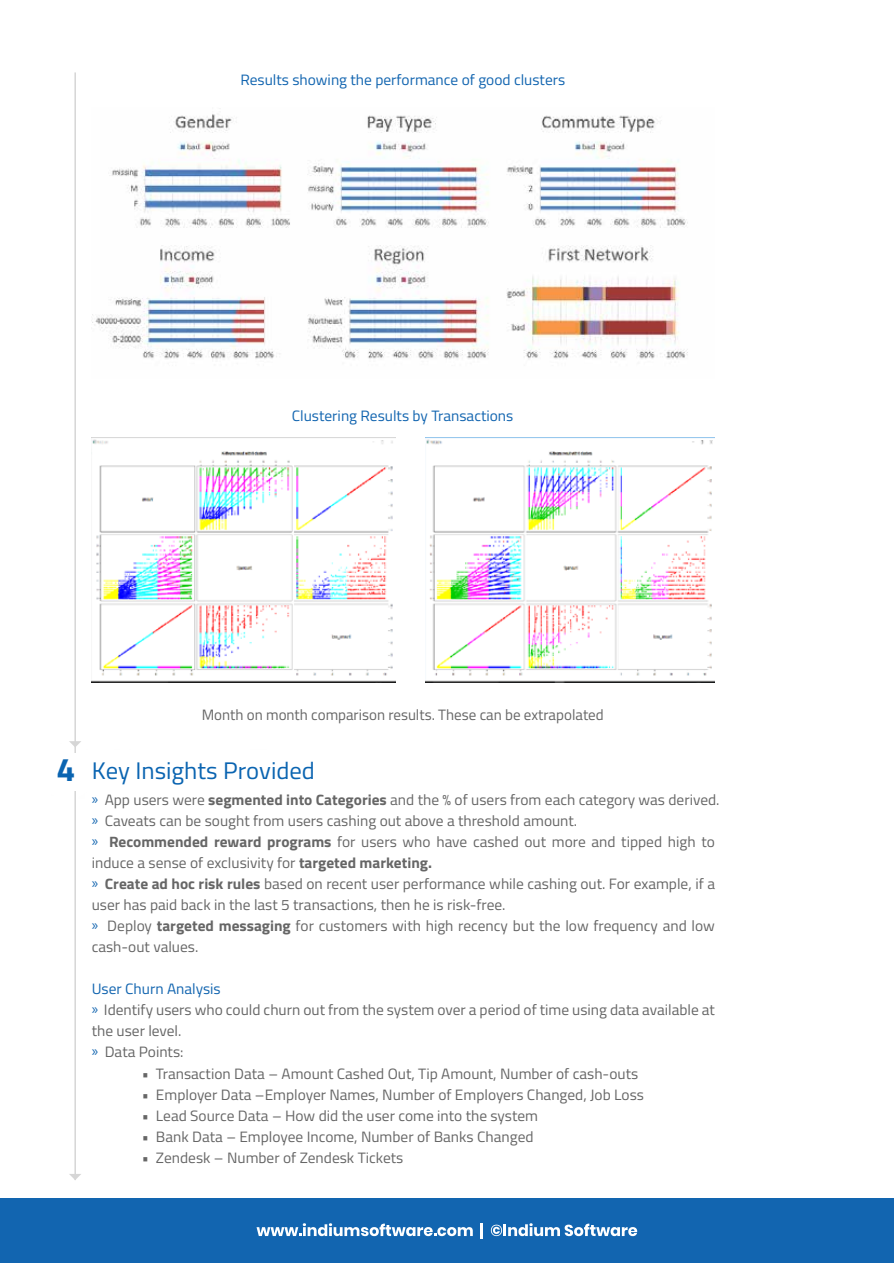
<style>
.page{position:relative;width:894px;height:1263px;background:#fff}
.page>*{position:absolute;margin:0;border:0;box-sizing:border-box;transform-origin:0 0}
.t1{font:24px "Titillium Web";color:#0a64b1}
.t2{font:15px/21px "Titillium Web";color:#666}
.t3{font:15px "Titillium Web";color:#1265b0}
.s1{font-weight:700;font-size:32.85px}
.s2{font-family:"Myriad Pro";color:#1265b0}
.s3{font-weight:700}
.s4{color:#1265b0}
</style>
<div class="page">
<div style="left:0;top:1198px;width:893px;height:65px;background:#1265b0"></div>
<svg style="left:256px;top:1223px;width:216px;height:13px"></svg>
<hr style="left:480px;top:1223px;width:3px;height:15px;background:#fff">
<svg style="left:490px;top:1223px;width:147px;height:13px"></svg>
<hr style="left:74px;top:72px;width:2px;height:1108px;background:#d6d6d6">
<svg style="left:69px;top:1174px;width:12px;height:5px"></svg>
<img style="left:69px;top:731px;width:12px;height:83px">
<img style="left:92px;top:114px;width:596px;height:245px">
<img style="left:425px;top:437px;width:289px;height:246px">
<img style="left:92px;top:437px;width:303px;height:246px">
<p class="t3" style="left:240px;top:69px;width:326px">Results showing the performance of good clusters</p>
<p class="t3" style="left:292px;top:405px;width:223px">Clustering Results by Transactions</p>
<p class="t2" style="left:202px;top:704px;width:403px">Month on month comparison results. These can be extrapolated</p>
<h1 class="t1" style="left:56px;top:753px;width:260px"><span class="s1">4</span> Key Insights Provided</h1>
<p class="t2" style="left:92px;top:788px;width:629px"><span class="s2">»</span> App users were <span class="s3">segmented into Categories</span> and the % of users from each category was derived. <span class="s2">»</span> Caveats can be sought from users cashing out above a threshold amount.<br><span class="s2">»</span> <span class="s3">Recommended reward programs</span> for users who have cashed out more and tipped high to induce a sense of exclusivity for <span class="s3">targeted marketing.<br></span><span class="s2">»</span> <span class="s3">Create ad hoc risk rules</span> based on recent user performance while cashing out. For example, if a user has paid back in the last 5 transactions, then he is risk-free.<br><span class="s2">»</span> Deploy <span class="s3">targeted messaging</span> for customers with high recency but the low frequency and low cash-out values.</p>
<p class="t2" style="left:92px;top:977px;width:624px"><span class="s4">User Churn Analysis<br></span><span class="s2">»</span> Identify users who could churn out from the system over a period of time using data available at the user level.<br><span class="s2">»</span> Data Points:</p>
<p class="t2" style="left:142px;top:1063px;width:497px">• Transaction Data – Amount Cashed Out, Tip Amount, Number of cash-outs</p>
<p class="t2" style="left:142px;top:1084px;width:503px">• Employer Data –Employer Names, Number of Employers Changed, Job Loss</p>
<p class="t2" style="left:142px;top:1105px;width:397px">• Lead Source Data – How did the user come into the system</p>
<p class="t2" style="left:142px;top:1126px;width:393px">• Bank Data – Employee Income, Number of Banks Changed</p>
<p class="t2" style="left:142px;top:1147px;width:263px">• Zendesk – Number of Zendesk Tickets</p>
</div>
